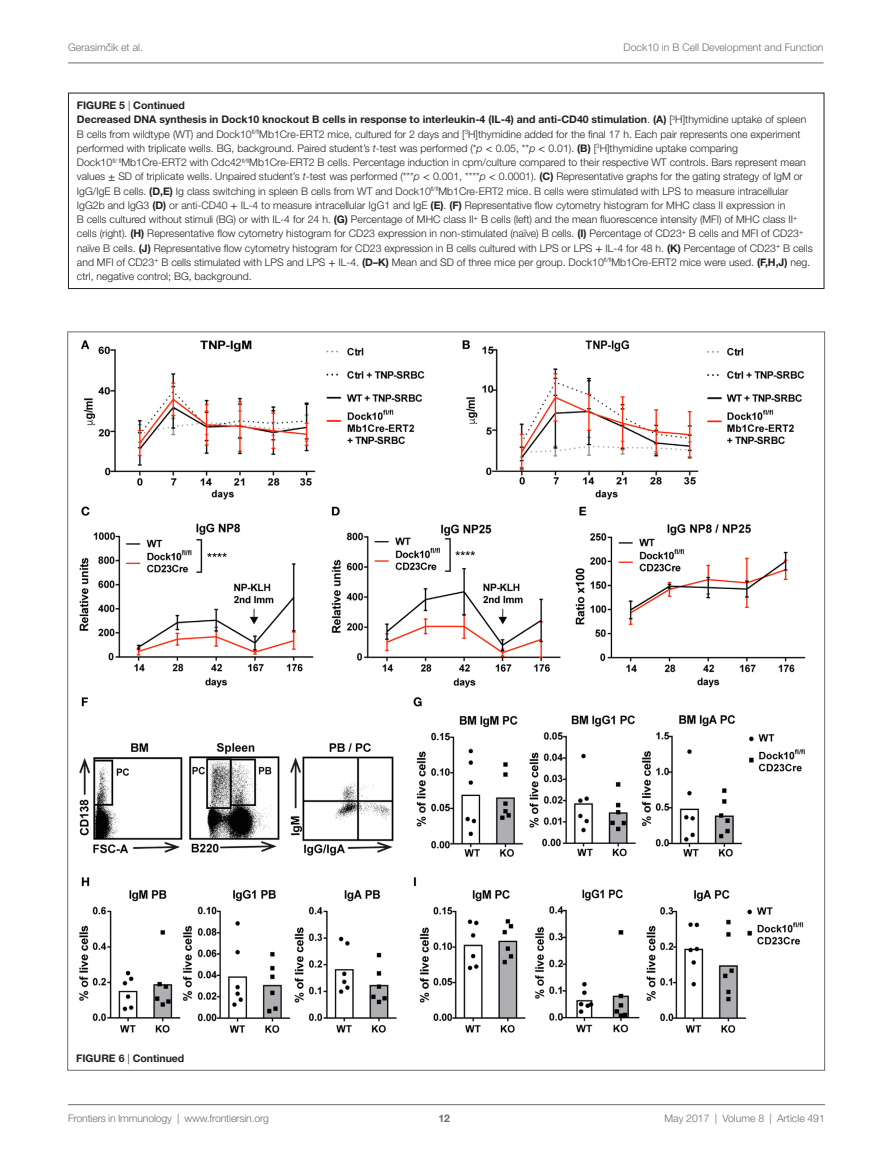
<style>
.page{position:relative;width:893px;height:1170px;background:#fff}
.page>*{position:absolute;margin:0;border:0;box-sizing:border-box;transform-origin:0 0}
.t1{font:300 10.5px/14.2px "Helvetica Neue LT Std";color:#231f20}
.t2{font:300 10.5px "Helvetica Neue LT Std";color:#6c6d70}
.t3{font:700 10.5px "Helvetica Neue LT Std";color:#231f20}
.t4{font:700 10.5px "Helvetica Neue LT Std";color:#6c6d70}
.s1{font-weight:500;font-style:italic}
.s2{font-weight:700}
.s3{font-style:italic}
.s4{font-family:"STIX General";font-weight:400}
.s5{font-weight:300}
</style>
<div class="page">
<div style="left:68px;top:93px;width:756px;height:196px;border:1px solid #231f20"></div>
<img style="left:79px;top:340px;width:727px;height:692px">
<hr style="left:68px;top:63px;width:756px;height:1px;background:#6c6d70">
<hr style="left:68px;top:1104px;width:757px;height:1px;background:#6c6d70">
<p class="t2" style="left:68px;top:41px;width:76px">Gerasimc<span class="s1">ˇ</span> ik et al.</p>
<p class="t2" style="left:624px;top:41px;width:201px">Dock10 in B Cell Development and Function</p>
<p class="t1" style="left:77px;top:98px;width:737px"><span class="s2">Figure 5</span> | <span class="s2">Continued<br>Decreased DNA synthesis in Dock10 knockout B cells in response to interleukin-4 (IL-4) and anti-CD40 stimulation</span>. <span class="s2">(A)</span> [<sup>3</sup>H]thymidine uptake of spleen B cells from wildtype (WT) and Dock10<sup>fl/fl</sup>Mb1Cre-ERT2 mice, cultured for 2 days and [<sup>3</sup>H]thymidine added for the final 17 h. Each pair represents one experiment performed with triplicate wells. BG, background. Paired student’s <span class="s3">t</span>-test was performed (*<span class="s3">p</span> <span class="s4">&lt;</span> 0.05, **<span class="s3">p</span> <span class="s4">&lt;</span> 0.01). <span class="s2">(B)</span> [<sup>3</sup>H]thymidine uptake comparing<br>Dock10<sup>fl/</sup> <sup>fl</sup>Mb1Cre-ERT2 with Cdc42<sup>fl/fl</sup>Mb1Cre-ERT2 B cells. Percentage induction in cpm/culture compared to their respective WT controls. Bars represent mean values <span class="s4">±</span> SD of triplicate wells. Unpaired student’s <span class="s3">t</span>-test was performed (***<span class="s3">p</span> <span class="s4">&lt;</span> 0.001, ****<span class="s3">p</span> <span class="s4">&lt;</span> 0.0001). <span class="s2">(C)</span> Representative graphs for the gating strategy of IgM or IgG/IgE B cells. <span class="s2">(D,E)</span> Ig class switching in spleen B cells from WT and Dock10<sup>fl/fl</sup>Mb1Cre-ERT2 mice. B cells were stimulated with LPS to measure intracellular IgG2b and IgG3 <span class="s2">(D)</span> or anti-CD40 <span class="s4">+</span> IL-4 to measure intracellular IgG1 and IgE <span class="s2">(E)</span>. <span class="s2">(F)</span> Representative flow cytometry histogram for MHC class II expression in<br>B cells cultured without stimuli (BG) or with IL-4 for 24 h. <span class="s2">(G)</span> Percentage of MHC class II<sup>+</sup> B cells (left) and the mean fluorescence intensity (MFI) of MHC class II<sup>+ </sup>cells (right). <span class="s2">(H)</span> Representative flow cytometry histogram for CD23 expression in non-stimulated (naïve) B cells. <span class="s2">(I)</span> Percentage of CD23<sup>+</sup> B cells and MFI of CD23<sup>+ </sup>naïve B cells. <span class="s2">(J)</span> Representative flow cytometry histogram for CD23 expression in B cells cultured with LPS or LPS <span class="s4">+</span> IL-4 for 48 h. <span class="s2">(K)</span> Percentage of CD23<sup>+</sup> B cells and MFI of CD23<sup>+</sup> B cells stimulated with LPS and LPS <span class="s4">+</span> IL-4. <span class="s2">(D–K)</span> Mean and SD of three mice per group. Dock10<sup>fl/fl</sup>Mb1Cre-ERT2 mice were used. <span class="s2">(F,H,J)</span> neg. ctrl, negative control; BG, background.</p>
<p class="t3" style="left:76px;top:1051px;width:110px">Figure 6 <span class="s5">|</span> Continued</p>
<p class="t2" style="left:68px;top:1111px;width:203px">Frontiers in Immunology | www.frontiersin.org</p>
<p class="t2" style="left:665px;top:1111px;width:162px">May 2017 | Volume 8 | Article 491</p>
<p class="t4" style="left:439px;top:1111px;width:13px">12</p>
</div>
